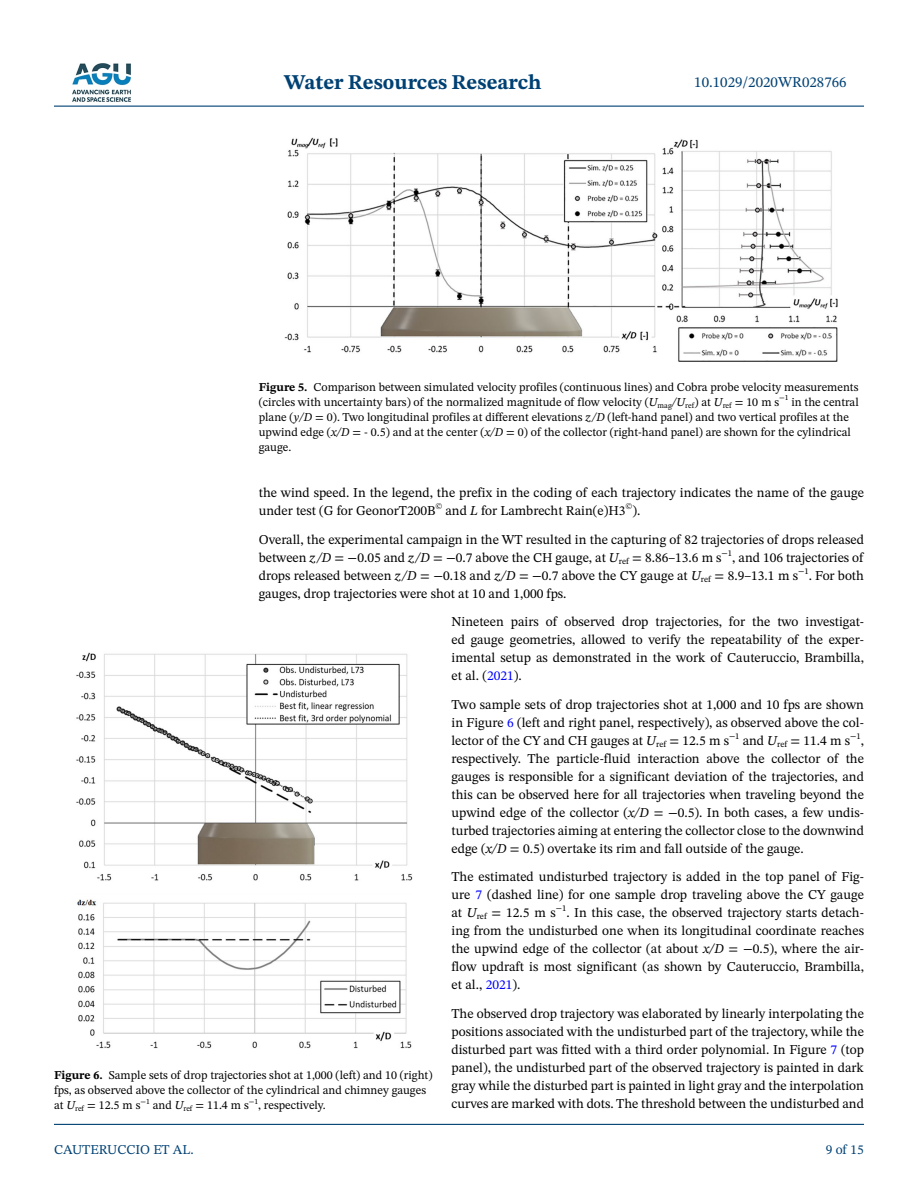
<style>
.page{position:relative;width:918px;height:1188px;background:#fff}
.page>*{position:absolute;margin:0;border:0;box-sizing:border-box;transform-origin:0 0}
.t1{font:700 21px "STIX Two Text";color:#004174}
.t2{font:15px "STIX Two Text";color:#004174}
.t3{font:13.5px/18px "STIX Two Text";color:#000;text-align:justify}
.t4{font:13.5px "STIX Two Text";color:#004174}
.t5{font:12px/15px "STIX Two Text";color:#000}
.t6{font:8.7px "STIX Two Text";color:#000}
.s1{font-weight:700}
.s2{font-style:italic}
.s3{color:#00f}
</style>
<div class="page">
<hr style="left:54px;top:106px;width:810px;height:1px;background:#004174">
<hr style="left:54px;top:1124px;width:810px;height:1px;background:#004174">
<img style="left:72px;top:63px;width:59px;height:39px">
<img style="left:284px;top:137px;width:554px;height:225px">
<img style="left:76px;top:652px;width:337px;height:397px">
<h1 class="t1" style="left:284px;top:67px;width:259px">Water Resources Research</h1>
<p class="t2" style="left:694px;top:72px;width:154px">10.1029/2020WR028766</p>
<p class="t5" style="left:259px;top:379px;width:602px"><span class="s1">Figure 5.</span> Comparison between simulated velocity profiles (continuous lines) and Cobra probe velocity measurements (circles with uncertainty bars) of the normalized magnitude of flow velocity (<span class="s2">U</span><sub>mag</sub><span class="s2">/U</span><sub>ref</sub>) at <span class="s2">U</span><sub>ref</sub> = 10 m s<sup>−1</sup> in the central plane (<span class="s2">y/D</span> = 0). Two longitudinal profiles at different elevations <span class="s2">z/D</span> (left-hand panel) and two vertical profiles at the upwind edge (<span class="s2">x/D =</span> - 0.5) and at the center (<span class="s2">x/D =</span> 0) of the collector (right-hand panel) are shown for the cylindrical gauge.</p>
<p class="t3" style="left:259px;top:484px;width:607px">the wind speed. In the legend, the prefix in the coding of each trajectory indicates the name of the gauge under test (G for GeonorT200B<sup>©</sup> and <span class="s2">L</span> for Lambrecht Rain(e)H3<sup>©</sup>).</p>
<p class="t3" style="left:259px;top:530px;width:607px">Overall, the experimental campaign in the WT resulted in the capturing of 82 trajectories of drops released between <span class="s2">z/D</span> = −0.05 and <span class="s2">z/D</span> = −0.7 above the CH gauge, at <span class="s2">U</span><sub>ref</sub> = 8.86–13.6 m s<sup>−1</sup>, and 106 trajectories of drops released between <span class="s2">z/D</span> = −0.18 and <span class="s2">z/D</span> = −0.7 above the CY gauge at <span class="s2">U</span><sub>ref</sub> = 8.9–13.1 m s<sup>−1</sup>. For both gauges, drop trajectories were shot at 10 and 1,000 fps.</p>
<p class="t3" style="left:451px;top:613px;width:414px">Nineteen pairs of observed drop trajectories, for the two investigat&shy;ed gauge geometries, allowed to verify the repeatability of the exper&shy;imental setup as demonstrated in the work of Cauteruccio, Brambilla, et al. (<span class="s3">2021</span>).</p>
<p class="t3" style="left:451px;top:695px;width:414px">Two sample sets of drop trajectories shot at 1,000 and 10 fps are shown in Figure <span class="s3">6</span> (left and right panel, respectively), as observed above the col&shy;lector of the CY and CH gauges at <span class="s2">U</span><sub>ref</sub> = 12.5 m s<sup>−1</sup> and <span class="s2">U</span><sub>ref</sub> = 11.4 m s<sup>−1</sup>, respectively. The particle-fluid interaction above the collector of the gauges is responsible for a significant deviation of the trajectories, and this can be observed here for all trajectories when traveling beyond the upwind edge of the collector (<span class="s2">x/D</span> = −0.5). In both cases, a few undis&shy;turbed trajectories aiming at entering the collector close to the downwind edge (<span class="s2">x/D</span> = 0.5) overtake its rim and fall outside of the gauge.</p>
<p class="t3" style="left:451px;top:868px;width:414px">The estimated undisturbed trajectory is added in the top panel of Fig&shy;ure <span class="s3">7</span> (dashed line) for one sample drop traveling above the CY gauge at <span class="s2">U</span><sub>ref</sub> = 12.5 m s</p>
<p class="t6" style="left:556px;top:902px;width:12px">−1</p>
<p class="t3" style="left:452px;top:904px;width:414px;text-indent:115px">. In this case, the observed trajectory starts detach&shy;ing from the undisturbed one when its longitudinal coordinate reaches the upwind edge of the collector (at about <span class="s2">x/D</span> = −0.5), where the air&shy;flow updraft is most significant (as shown by Cauteruccio, Brambilla, et al., <span class="s3">2021</span>).</p>
<p class="t3" style="left:452px;top:1004px;width:414px">The observed drop trajectory was elaborated by linearly interpolating the positions associated with the undisturbed part of the trajectory, while the disturbed part was fitted with a third order polynomial. In Figure <span class="s3">7</span> (top panel), the undisturbed part of the observed trajectory is painted in dark gray while the disturbed part is painted in light gray and the interpolation curves are marked with dots. The threshold between the undisturbed and</p>
<p class="t5" style="left:54px;top:1068px;width:380px"><span class="s1">Figure 6.</span> Sample sets of drop trajectories shot at 1,000 (left) and 10 (right) fps, as observed above the collector of the cylindrical and chimney gauges at <span class="s2">U</span><sub>ref</sub> = 12.5 m s<sup>−1</sup> and <span class="s2">U</span><sub>ref</sub> = 11.4 m s<sup>−1</sup>, respectively.</p>
<p class="t4" style="left:54px;top:1140px;width:141px">CAUTERUCCIO ET AL.</p>
<p class="t4" style="left:826px;top:1140px;width:40px">9 of 15</p>
</div>
